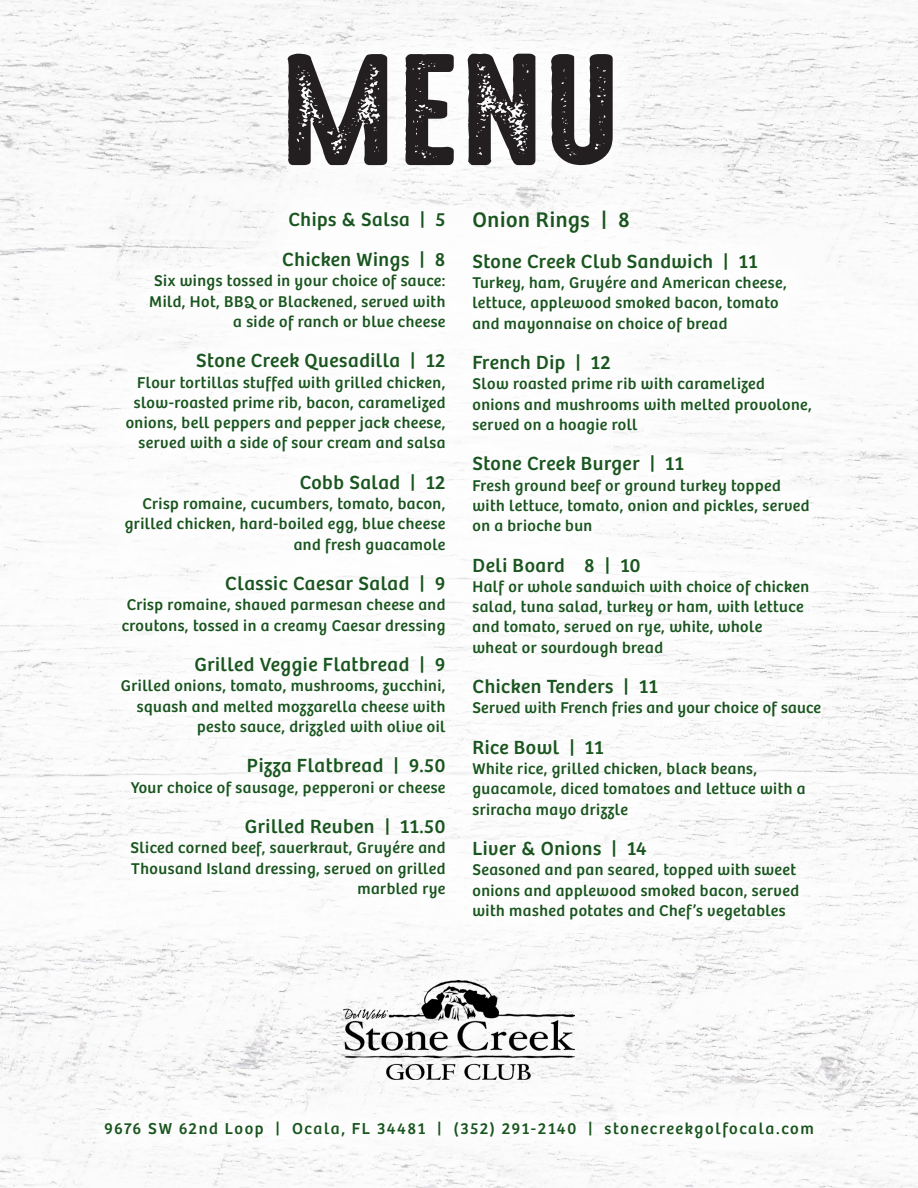
<style>
.page{position:relative;width:918px;height:1188px;background:#fff}
.page>*{position:absolute;margin:0;border:0;box-sizing:border-box;transform-origin:0 0}
.t1{font:142.65px "High Voltage Rough";color:#231f20;scale:1.23 1}
.t2{font:21.9px "Bree";letter-spacing:.03em;color:#19551e}
.t3{font:19.8px "Bree";letter-spacing:.03em;color:#19551e}
.t4{font:16.5px "Bree";letter-spacing:.095em;color:#19551e}
.t5{font:16.2px/20.2px "Bree";letter-spacing:.03em;color:#19551e}
</style>
<div class="page">
<img style="left:0;top:0;width:918px;height:1188px">
<div style="left:74px;top:1091px;width:770px;height:78px;background:#fff"></div>
<img style="left:344px;top:981px;width:230px;height:98px">
<div style="left:84px;top:15px;width:775px;height:943px;background:#fff"></div>
<p class="t1" style="left:279px;top:32px;width:279px">MENU</p>
<p class="t3" style="left:288px;top:208px;width:159px">Chips &amp; Salsa | 5</p>
<p class="t3" style="left:282px;top:248px;width:165px">Chicken Wings | 8</p>
<p class="t5" style="left:154px;top:271px;width:293px">Six wings tossed in your choice of sauce:</p>
<p class="t5" style="left:149px;top:291px;width:298px">Mild, Hot, BBQ or Blackened, served with</p>
<p class="t5" style="left:233px;top:312px;width:214px">a side of ranch or blue cheese</p>
<p class="t3" style="left:196px;top:349px;width:251px">Stone Creek Quesadilla | 12</p>
<p class="t5" style="left:126px;top:372px;width:321px;text-align:right">Flour tortillas stuffed with grilled chicken, slow-roasted prime rib, bacon, caramelized onions, bell peppers and pepper jack cheese,</p>
<p class="t5" style="left:139px;top:433px;width:308px">served with a side of sour cream and salsa</p>
<p class="t3" style="left:300px;top:471px;width:147px">Cobb Salad | 12</p>
<p class="t5" style="left:125px;top:494px;width:322px;text-align:right">Crisp romaine, cucumbers, tomato, bacon, grilled chicken, hard-boiled egg, blue cheese and fresh guacamole</p>
<p class="t3" style="left:225px;top:572px;width:222px">Classic Caesar Salad | 9</p>
<p class="t5" style="left:127px;top:595px;width:320px">Crisp romaine, shaved parmesan cheese and</p>
<p class="t5" style="left:122px;top:615px;width:325px">croutons, tossed in a creamy Caesar dressing</p>
<p class="t3" style="left:194px;top:653px;width:253px">Grilled Veggie Flatbread | 9</p>
<p class="t5" style="left:121px;top:676px;width:326px;text-align:right">Grilled onions, tomato, mushrooms, zucchini, squash and melted mozzarella cheese with</p>
<p class="t5" style="left:197px;top:717px;width:250px">pesto sauce, drizzled with olive oil</p>
<p class="t3" style="left:247px;top:754px;width:200px">Pizza Flatbread | 9.50</p>
<p class="t5" style="left:131px;top:777px;width:316px">Your choice of sausage, pepperoni or cheese</p>
<p class="t3" style="left:245px;top:815px;width:202px">Grilled Reuben | 11.50</p>
<p class="t5" style="left:130px;top:838px;width:317px">Sliced corned beef, sauerkraut, Gruyére and</p>
<p class="t5" style="left:131px;top:858px;width:316px">Thousand Island dressing, served on grilled</p>
<p class="t5" style="left:357px;top:879px;width:89px">marbled rye</p>
<h2 class="t2" style="left:472px;top:207px;width:159px">Onion Rings | 8</h2>
<p class="t3" style="left:472px;top:250px;width:286px">Stone Creek Club Sandwich | 11</p>
<p class="t5" style="left:472px;top:273px;width:316px">Turkey, ham, Gruyére and American cheese, lettuce, applewood smoked bacon, tomato and mayonnaise on choice of bread</p>
<p class="t3" style="left:472px;top:351px;width:140px">French Dip | 12</p>
<p class="t5" style="left:472px;top:374px;width:341px">Slow roasted prime rib with caramelized onions and mushrooms with melted provolone, served on a hoagie roll</p>
<p class="t3" style="left:472px;top:452px;width:213px">Stone Creek Burger | 11</p>
<p class="t5" style="left:472px;top:475px;width:339px">Fresh ground beef or ground turkey topped with lettuce, tomato, onion and pickles, served on a brioche bun</p>
<p class="t3" style="left:472px;top:553px;width:170px">Deli Board 8 | 10</p>
<p class="t5" style="left:472px;top:577px;width:338px">Half or whole sandwich with choice of chicken salad, tuna salad, turkey or ham, with lettuce and tomato, served on rye, white, whole wheat or sourdough bread</p>
<p class="t3" style="left:472px;top:675px;width:187px">Chicken Tenders | 11</p>
<p class="t5" style="left:472px;top:698px;width:350px">Served with French fries and your choice of sauce</p>
<p class="t3" style="left:472px;top:736px;width:132px">Rice Bowl | 11</p>
<p class="t5" style="left:472px;top:759px;width:335px">White rice, grilled chicken, black beans, guacamole, diced tomatoes and lettuce with a sriracha mayo drizzle</p>
<p class="t3" style="left:472px;top:837px;width:176px">Liver &amp; Onions | 14</p>
<p class="t5" style="left:472px;top:860px;width:328px">Seasoned and pan seared, topped with sweet onions and applewood smoked bacon, served with mashed potates and Chef’s vegetables</p>
<p class="t4" style="left:104px;top:1119px;width:711px">9676 SW 62nd Loop | Ocala, FL 34481 | (352) 291-2140 | stonecreekgolfocala.com</p>
</div>
